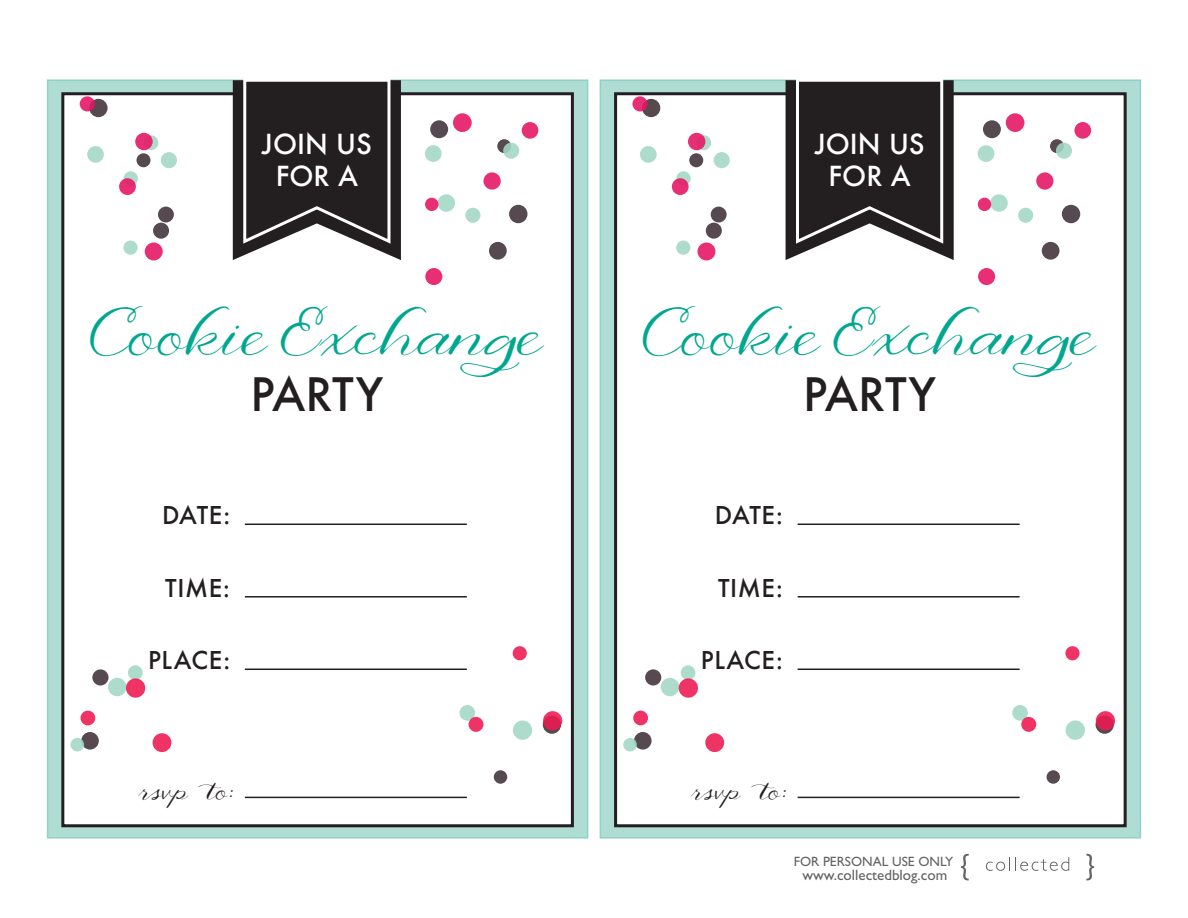
<style>
.page{position:relative;width:1188px;height:918px;background:#fff}
.page>*{position:absolute;margin:0;border:0;box-sizing:border-box;transform-origin:0 0}
.t1{font:48px "Katie Rose";color:#00a78f}
.t2{font:500 45px "Futura";letter-spacing:-.005em;color:#231f20}
.t3{font:500 27px/32.4px "Futura";color:#fff;text-align:center}
.t4{font:500 24px "Futura";letter-spacing:.025em;color:#231f20}
.t5{font:19.5px "Katie Rose";color:#231f20}
.t6{font:15px "Gill Sans";color:#636366}
.t7{font:13.5px "Gill Sans";color:#636366}
</style>
<div class="page">
<div style="left:47px;top:79px;width:541px;height:760px;background:#afddd3;border:2px solid #8fd1c5"></div>
<div style="left:61px;top:92px;width:513px;height:735px;background:#fff;border:3px solid #231f20"></div>
<svg style="left:233px;top:79px;width:168px;height:181px;background:#434041"></svg>
<hr style="left:245px;top:524px;width:222px;height:1px;background:#231f20">
<hr style="left:245px;top:596px;width:222px;height:2px;background:#231f20">
<hr style="left:245px;top:669px;width:222px;height:1px;background:#231f20">
<hr style="left:245px;top:797px;width:222px;height:1px;background:#231f20">
<div style="left:123px;top:241px;width:15px;height:14px;background:#aedccc;border-radius:50%"></div>
<svg style="left:124px;top:171px;width:14px;height:15px"></svg>
<div style="left:161px;top:152px;width:16px;height:16px;background:#aedccc;border-radius:50%"></div>
<svg style="left:144px;top:135px;width:14px;height:15px"></svg>
<div style="left:87px;top:146px;width:17px;height:17px;background:#aedccc;border-radius:50%"></div>
<svg style="left:489px;top:242px;width:18px;height:18px"></svg>
<svg style="left:509px;top:205px;width:19px;height:18px"></svg>
<svg style="left:497px;top:139px;width:14px;height:14px"></svg>
<svg style="left:430px;top:120px;width:18px;height:18px"></svg>
<svg style="left:153px;top:223px;width:16px;height:16px"></svg>
<div style="left:158px;top:207px;width:16px;height:15px;background:#564a50;border-radius:50%"></div>
<svg style="left:137px;top:153px;width:14px;height:14px"></svg>
<svg style="left:89px;top:99px;width:19px;height:18px"></svg>
<div style="left:465px;top:208px;width:15px;height:15px;background:#aedccc;border-radius:50%"></div>
<div style="left:438px;top:194px;width:17px;height:18px;background:#aedccc;border-radius:50%"></div>
<svg style="left:503px;top:143px;width:16px;height:16px"></svg>
<div style="left:425px;top:145px;width:17px;height:17px;background:#aedccc;border-radius:50%"></div>
<svg style="left:81px;top:732px;width:18px;height:18px"></svg>
<svg style="left:92px;top:669px;width:17px;height:17px"></svg>
<svg style="left:543px;top:716px;width:18px;height:18px"></svg>
<svg style="left:494px;top:770px;width:13px;height:14px"></svg>
<svg style="left:71px;top:738px;width:13px;height:13px"></svg>
<div style="left:108px;top:678px;width:18px;height:18px;background:#aedccc;border-radius:50%"></div>
<svg style="left:128px;top:665px;width:15px;height:15px"></svg>
<div style="left:513px;top:720px;width:19px;height:20px;background:#aedccc;border-radius:50%"></div>
<svg style="left:459px;top:705px;width:16px;height:16px"></svg>
<div style="left:145px;top:242px;width:18px;height:18px;background:#e82f75;border-radius:50%"></div>
<svg style="left:119px;top:178px;width:17px;height:17px"></svg>
<div style="left:135px;top:133px;width:18px;height:17px;background:#e82f75;border-radius:50%"></div>
<svg style="left:80px;top:96px;width:15px;height:15px"></svg>
<svg style="left:453px;top:113px;width:19px;height:19px"></svg>
<div style="left:522px;top:122px;width:16px;height:17px;background:#e82f75;border-radius:50%"></div>
<svg style="left:483px;top:172px;width:18px;height:18px"></svg>
<div style="left:425px;top:198px;width:13px;height:13px;background:#e82f75;border-radius:50%"></div>
<div style="left:425px;top:268px;width:17px;height:17px;background:#e82f75;border-radius:50%"></div>
<svg style="left:126px;top:678px;width:19px;height:20px"></svg>
<div style="left:153px;top:733px;width:18px;height:19px;background:#ef3465;border-radius:50%"></div>
<div style="left:81px;top:711px;width:14px;height:14px;background:#ef3465;border-radius:50%"></div>
<div style="left:513px;top:646px;width:14px;height:14px;background:#ef3465;border-radius:50%"></div>
<svg style="left:543px;top:711px;width:19px;height:19px"></svg>
<div style="left:469px;top:717px;width:14px;height:15px;background:#ef3465;border-radius:50%"></div>
<div style="left:600px;top:79px;width:541px;height:760px;background:#afddd3;border:2px solid #8fd1c5"></div>
<div style="left:614px;top:92px;width:513px;height:735px;background:#fff;border:3px solid #231f20"></div>
<svg style="left:786px;top:79px;width:168px;height:181px;background:#454243"></svg>
<hr style="left:798px;top:524px;width:222px;height:1px;background:#231f20">
<hr style="left:798px;top:596px;width:222px;height:2px;background:#231f20">
<hr style="left:798px;top:669px;width:222px;height:1px;background:#231f20">
<hr style="left:798px;top:797px;width:222px;height:1px;background:#231f20">
<div style="left:676px;top:241px;width:14px;height:14px;background:#aedccc;border-radius:50%"></div>
<svg style="left:676px;top:171px;width:15px;height:15px"></svg>
<div style="left:714px;top:152px;width:16px;height:16px;background:#aedccc;border-radius:50%"></div>
<svg style="left:696px;top:135px;width:15px;height:15px"></svg>
<div style="left:640px;top:146px;width:17px;height:17px;background:#aedccc;border-radius:50%"></div>
<div style="left:1042px;top:242px;width:17px;height:18px;background:#564a50;border-radius:50%"></div>
<div style="left:1062px;top:205px;width:18px;height:18px;background:#564a50;border-radius:50%"></div>
<svg style="left:1050px;top:139px;width:14px;height:14px"></svg>
<svg style="left:983px;top:120px;width:18px;height:18px"></svg>
<svg style="left:706px;top:223px;width:16px;height:16px"></svg>
<div style="left:711px;top:207px;width:16px;height:15px;background:#564a50;border-radius:50%"></div>
<div style="left:689px;top:153px;width:14px;height:14px;background:#564a50;border-radius:50%"></div>
<div style="left:642px;top:99px;width:18px;height:18px;background:#564a50;border-radius:50%"></div>
<div style="left:1018px;top:208px;width:15px;height:15px;background:#aedccc;border-radius:50%"></div>
<svg style="left:990px;top:194px;width:18px;height:18px"></svg>
<svg style="left:1056px;top:143px;width:16px;height:16px"></svg>
<div style="left:978px;top:145px;width:16px;height:17px;background:#aedccc;border-radius:50%"></div>
<svg style="left:634px;top:732px;width:18px;height:18px"></svg>
<svg style="left:645px;top:669px;width:16px;height:17px"></svg>
<svg style="left:1096px;top:716px;width:18px;height:18px"></svg>
<div style="left:1047px;top:770px;width:13px;height:14px;background:#564a50;border-radius:50%"></div>
<svg style="left:623px;top:738px;width:14px;height:13px"></svg>
<div style="left:661px;top:678px;width:18px;height:18px;background:#aedccc;border-radius:50%"></div>
<div style="left:681px;top:665px;width:14px;height:15px;background:#aedccc;border-radius:50%"></div>
<svg style="left:1066px;top:720px;width:19px;height:20px"></svg>
<svg style="left:1012px;top:705px;width:16px;height:16px"></svg>
<svg style="left:697px;top:242px;width:18px;height:18px"></svg>
<svg style="left:672px;top:178px;width:17px;height:17px"></svg>
<div style="left:688px;top:133px;width:17px;height:17px;background:#e82f75;border-radius:50%"></div>
<svg style="left:632px;top:96px;width:16px;height:15px"></svg>
<svg style="left:1006px;top:113px;width:18px;height:19px"></svg>
<svg style="left:1074px;top:122px;width:17px;height:17px"></svg>
<svg style="left:1036px;top:172px;width:17px;height:18px"></svg>
<svg style="left:978px;top:198px;width:13px;height:13px"></svg>
<div style="left:978px;top:268px;width:17px;height:17px;background:#e82f75;border-radius:50%"></div>
<svg style="left:679px;top:678px;width:19px;height:20px"></svg>
<svg style="left:705px;top:733px;width:19px;height:19px"></svg>
<div style="left:633px;top:711px;width:15px;height:14px;background:#ef3465;border-radius:50%"></div>
<svg style="left:1065px;top:646px;width:15px;height:14px"></svg>
<svg style="left:1096px;top:711px;width:19px;height:19px"></svg>
<svg style="left:1021px;top:717px;width:15px;height:15px"></svg>
<svg style="left:986px;top:857px;width:83px;height:14px"></svg>
<svg style="left:961px;top:854px;width:8px;height:26px"></svg>
<svg style="left:1086px;top:854px;width:8px;height:26px"></svg>
<p class="t3" style="left:262px;top:127px;width:111px">JOIN US<br>FOR A</p>
<p class="t3" style="left:815px;top:127px;width:111px">JOIN US<br>FOR A</p>
<h1 class="t1" style="left:89px;top:309px;width:458px">Cookie Exchange</h1>
<h2 class="t2" style="left:250px;top:363px;width:134px">PARTY</h2>
<h1 class="t1" style="left:642px;top:309px;width:458px">Cookie Exchange</h1>
<h2 class="t2" style="left:803px;top:363px;width:134px">PARTY</h2>
<p class="t4" style="left:162px;top:499px;width:70px">DATE:</p>
<p class="t4" style="left:715px;top:499px;width:70px">DATE:</p>
<p class="t4" style="left:165px;top:571px;width:67px">TIME:</p>
<p class="t4" style="left:718px;top:571px;width:67px">TIME:</p>
<p class="t4" style="left:148px;top:644px;width:84px">PLACE:</p>
<p class="t4" style="left:701px;top:644px;width:84px">PLACE:</p>
<p class="t5" style="left:138px;top:781px;width:96px">rsvp to:</p>
<p class="t5" style="left:691px;top:781px;width:96px">rsvp to:</p>
<p class="t7" style="left:794px;top:854px;width:161px">FOR PERSONAL USE ONLY</p>
<p class="t6" style="left:802px;top:866px;width:146px">www.collectedblog.com</p>
</div>
